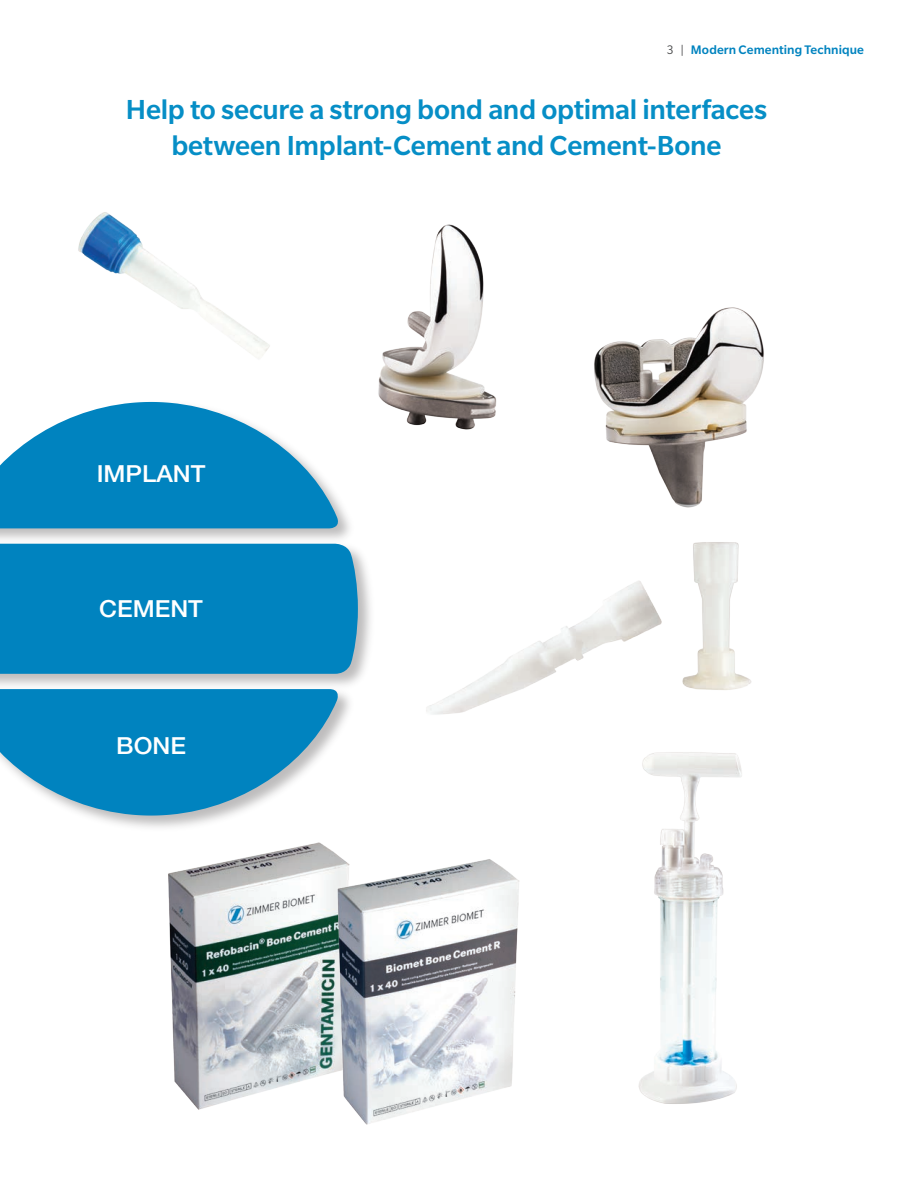
<style>
.page{position:relative;width:918px;height:1188px;background:#fff}
.page>*{position:absolute;margin:0;border:0;box-sizing:border-box;transform-origin:0 0}
.t1{font:500 30px/36px "Slate Pro";letter-spacing:-.01em;color:#068ec6;text-align:center}
.t2{font:500 23.55px "Helvetica Neue LT Std";color:#fff;scale:1.05 1}
.t3{font:500 13.5px "Slate Pro";letter-spacing:.005em;color:#0083bf}
.s1{font-weight:400;color:#4b4c4d}
</style>
<div class="page">
<img style="left:378px;top:224px;width:119px;height:206px">
<img style="left:594px;top:307px;width:170px;height:201px">
<div style="left:0;top:544px;width:358px;height:130px;background:#0083bf"></div>
<svg style="left:0;top:689px;width:338px;height:118px;background:#2895c6"></svg>
<svg style="left:0;top:402px;width:340px;height:126px"></svg>
<img style="left:78px;top:212px;width:192px;height:147px">
<img style="left:638px;top:752px;width:104px;height:352px">
<img style="left:62px;top:807px;width:194px;height:303px">
<img style="left:235px;top:822px;width:285px;height:303px">
<img style="left:426px;top:581px;width:236px;height:134px">
<img style="left:682px;top:542px;width:70px;height:148px">
<p class="t3" style="left:667px;top:42px;width:199px"><span class="s1">3 |</span> Modern Cementing Technique</p>
<p class="t1" style="left:126px;top:91px;width:643px">Help to secure a strong bond and optimal interfaces between Implant-Cement and Cement-Bone</p>
<p class="t2" style="left:97px;top:459px;width:105px">IMPLANT</p>
<p class="t2" style="left:99px;top:594px;width:100px">CEMENT</p>
<p class="t2" style="left:116px;top:732px;width:68px">BONE</p>
</div>
